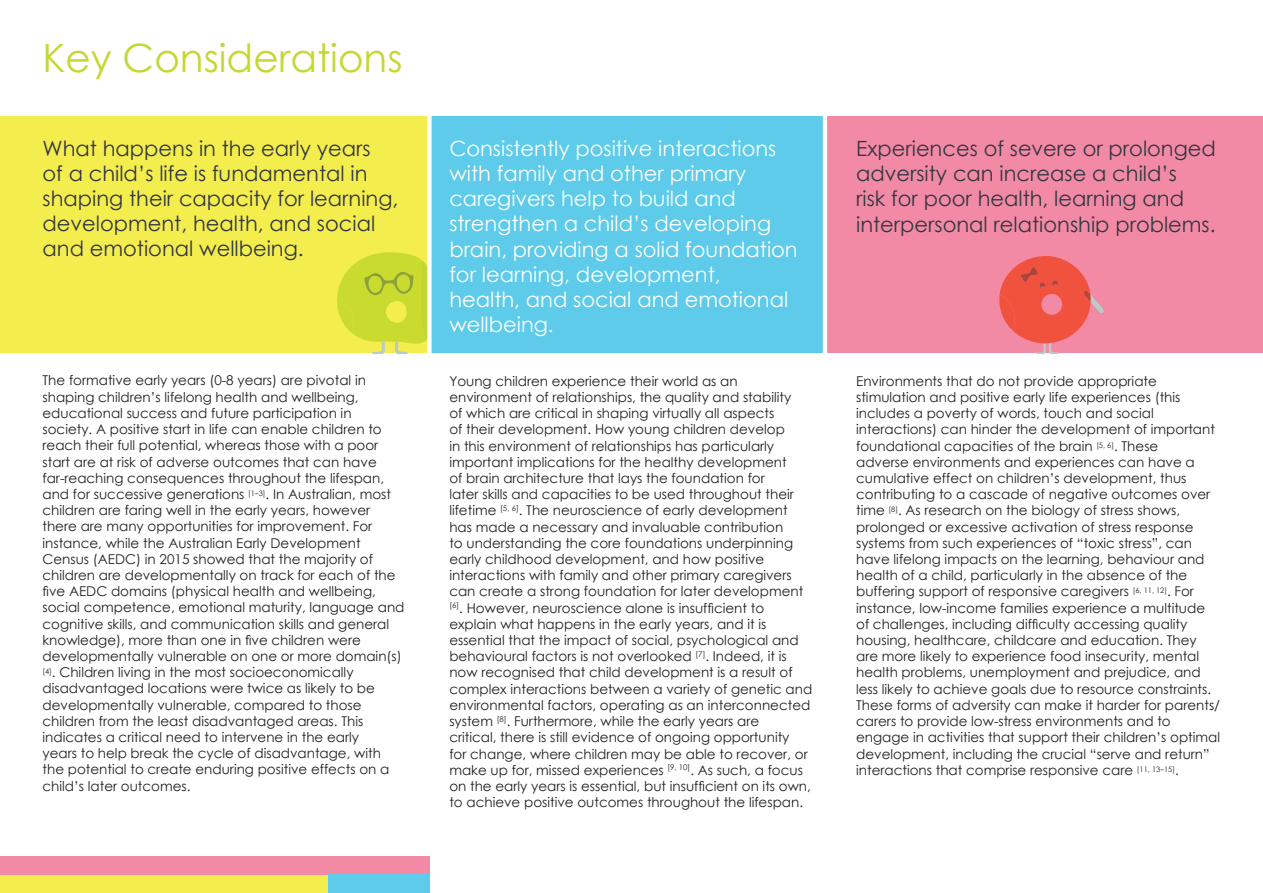
<style>
.page{position:relative;width:1263px;height:893px;background:#fff}
.page>*{position:absolute;margin:0;border:0;box-sizing:border-box;transform-origin:0 0}
.t1{font:39px "Century Gothic";color:#c4d832}
.t2{font:21px/25.2px "Century Gothic";color:#323640}
.t3{font:21px/25.2px "Century Gothic";color:#fff}
.t4{font:13.5px/16.2px "Century Gothic";color:#231f20}
</style>
<div class="page">
<div style="left:823px;top:117px;width:440px;height:236px;background:#f38aa5"></div>
<div style="left:429px;top:117px;width:394px;height:236px;background:#5dcbe9"></div>
<div style="left:0;top:117px;width:429px;height:236px;background:#f3ed4e"></div>
<div style="left:0;top:875px;width:424px;height:18px;background:#f3ed4e"></div>
<div style="left:0;top:856px;width:429px;height:19px;background:#f38aa5"></div>
<div style="left:328px;top:875px;width:101px;height:18px;background:#5dcbe9"></div>
<svg style="left:999px;top:256px;width:105px;height:99px"></svg>
<svg style="left:337px;top:252px;width:90px;height:103px"></svg>
<div style="left:427px;top:103px;width:5px;height:288px;background:#fff"></div>
<hr style="left:823px;top:98px;width:4px;height:288px;background:#fff">
<h1 class="t1" style="left:43px;top:30px;width:362px">Key Considerations</h1>
<h2 class="t2" style="left:43px;top:135px;width:357px">What happens in the early years<br>of a child’s life is fundamental in shaping their capacity for learning, development, health, and social and emotional wellbeing.</h2>
<p class="t4" style="left:43px;top:372px;width:363px">The formative early years (0-8 years) are pivotal in shaping children’s lifelong health and wellbeing, educational success and future participation in society. A positive start in life can enable children to reach their full potential, whereas those with a poor start are at risk of adverse outcomes that can have far-reaching consequences throughout the lifespan, and for successive generations <sup>[1–3]</sup>. In Australian, most children are faring well in the early years, however there are many opportunities for improvement. For instance, while the Australian Early Development Census (AEDC) in 2015 showed that the majority of children are developmentally on track for each of the five AEDC domains (physical health and wellbeing, social competence, emotional maturity, language and cognitive skills, and communication skills and general knowledge), more than one in five children were developmentally vulnerable on one or more domain(s) <sup>[4]</sup>. Children living in the most socioeconomically disadvantaged locations were twice as likely to be developmentally vulnerable, compared to those children from the least disadvantaged areas. This indicates a critical need to intervene in the early<br>years to help break the cycle of disadvantage, with the potential to create enduring positive effects on a child’s later outcomes.</p>
<p class="t3" style="left:449px;top:135px;width:350px">Consistently positive interactions with family and other primary caregivers help to build and strengthen a child’s developing brain, providing a solid foundation for learning, development,<br>health, and social and emotional wellbeing.</p>
<p class="t4" style="left:449px;top:373px;width:364px">Young children experience their world as an environment of relationships, the quality and stability<br>of which are critical in shaping virtually all aspects<br>of their development. How young children develop<br>in this environment of relationships has particularly important implications for the healthy development<br>of brain architecture that lays the foundation for<br>later skills and capacities to be used throughout their lifetime <sup>[5,</sup> <sup>6]</sup>. The neuroscience of early development has made a necessary and invaluable contribution<br>to understanding the core foundations underpinning early childhood development, and how positive interactions with family and other primary caregivers can create a strong foundation for later development <sup>[6]</sup>. However, neuroscience alone is insufficient to explain what happens in the early years, and it is essential that the impact of social, psychological and behavioural factors is not overlooked <sup>[7]</sup>. Indeed, it is now recognised that child development is a result of complex interactions between a variety of genetic and environmental factors, operating as an interconnected system <sup>[8]</sup>. Furthermore, while the early years are<br>critical, there is still evidence of ongoing opportunity<br>for change, where children may be able to recover, or make up for, missed experiences <sup>[9,</sup> <sup>10]</sup>. As such, a focus on the early years is essential, but insufficient on its own, to achieve positive outcomes throughout the lifespan.</p>
<h2 class="t2" style="left:856px;top:136px;width:361px">Experiences of severe or prolonged adversity can increase a child’s<br>risk for poor health, learning and interpersonal relationship problems.</h2>
<p class="t4" style="left:856px;top:373px;width:365px">Environments that do not provide appropriate stimulation and positive early life experiences (this includes a poverty of words, touch and social interactions) can hinder the development of important foundational capacities of the brain <sup>[5,</sup> <sup>6]</sup>. These<br>adverse environments and experiences can have a cumulative effect on children’s development, thus contributing to a cascade of negative outcomes over time <sup>[8]</sup>. As research on the biology of stress shows, prolonged or excessive activation of stress response systems from such experiences of “toxic stress”, can have lifelong impacts on the learning, behaviour and health of a child, particularly in the absence of the buffering support of responsive caregivers <sup>[6,</sup> <sup>11,</sup> <sup>12]</sup>. For instance, low-income families experience a multitude of challenges, including difficulty accessing quality housing, healthcare, childcare and education. They are more likely to experience food insecurity, mental health problems, unemployment and prejudice, and less likely to achieve goals due to resource constraints.<br>These forms of adversity can make it harder for parents/ carers to provide low-stress environments and to engage in activities that support their children’s optimal development, including the crucial “serve and return” interactions that comprise responsive care <sup>[11,</sup> <sup>13–15]</sup>.</p>
</div>
